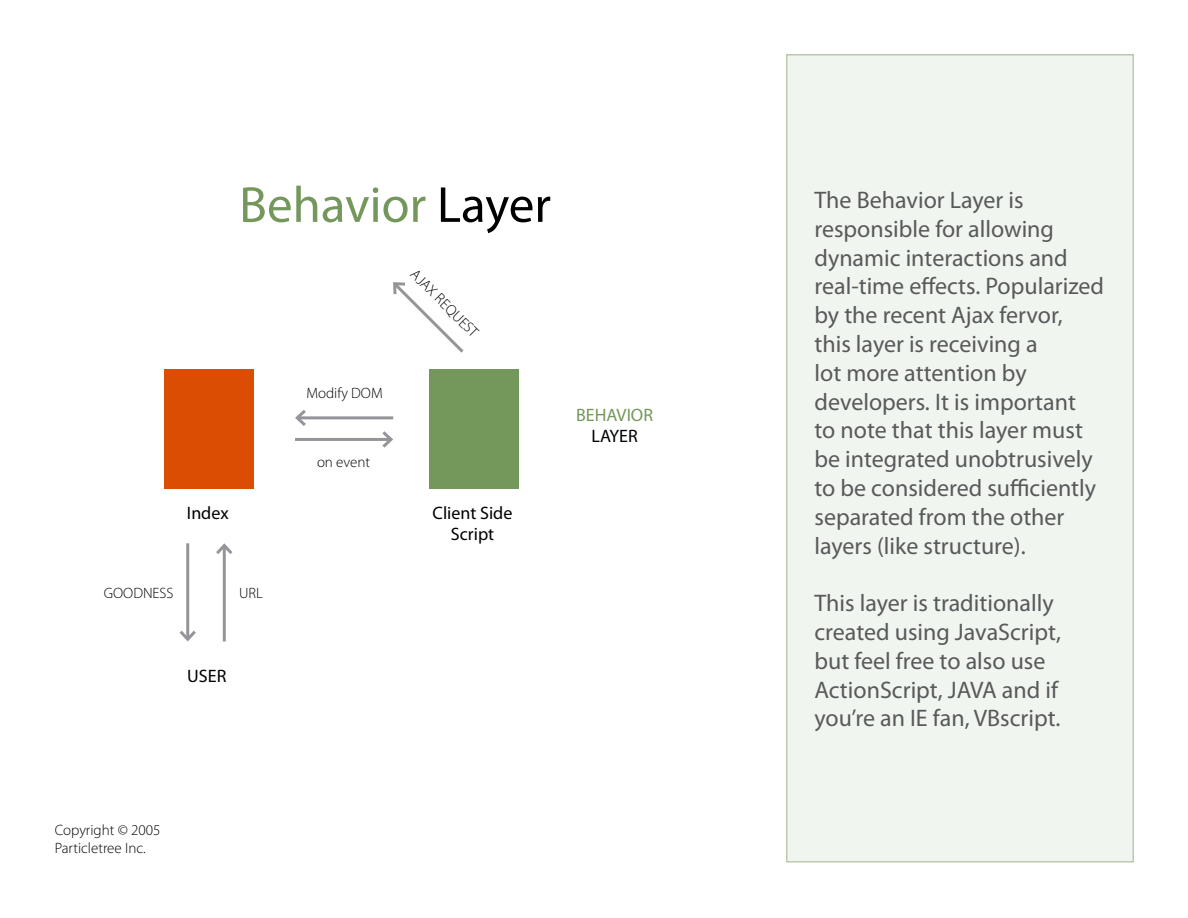
<style>
.page{position:relative;width:1188px;height:918px;background:#fff}
.page>*{position:absolute;margin:0;border:0;box-sizing:border-box;transform-origin:0 0}
.t1{font:51px "Myriad Pro";color:#74975b}
.t2{font:24px/28.8px "Myriad Pro";color:#58595b}
.t3{font:18px/21.6px "Myriad Pro";color:#000;text-align:center}
.t4{font:18px "Myriad Pro";color:#74975b}
.t5{font:300 15px/18px "Myriad Pro";color:#000}
.s1{color:#000}
</style>
<div class="page">
<div style="left:164px;top:369px;width:90px;height:120px;background:#db4d03"></div>
<div style="left:429px;top:369px;width:89px;height:120px;background:#74975b"></div>
<hr style="left:186px;top:543px;width:3px;height:96px;background:#939598">
<svg style="left:179px;top:627px;width:17px;height:15px"></svg>
<hr style="left:223px;top:546px;width:3px;height:95px;background:#939598">
<svg style="left:216px;top:543px;width:17px;height:14px"></svg>
<hr style="left:295px;top:438px;width:96px;height:3px;background:#939598">
<svg style="left:382px;top:431px;width:11px;height:17px"></svg>
<hr style="left:297px;top:416px;width:96px;height:3px;background:#939598">
<svg style="left:295px;top:410px;width:14px;height:16px"></svg>
<svg style="left:393px;top:282px;width:71px;height:71px"></svg>
<div style="left:787px;top:55px;width:346px;height:807px;background:#f1f5ef"></div>
<div style="left:786px;top:54px;width:348px;height:808px;border:2px solid #b9cbad"></div>
<h1 class="t1" style="left:239px;top:173px;width:313px">Behavior <span class="s1">Layer</span></h1>
<p class="t5" style="left:306px;top:384px;width:78px">Modify DOM</p>
<p class="t5" style="left:419px;top:265px;width:91px;rotate:45deg">AJAX REQUEST</p>
<p class="t3" style="left:187px;top:502px;width:43px">Index</p>
<p class="t5" style="left:104px;top:584px;width:71px">GOODNESS</p>
<p class="t5" style="left:239px;top:584px;width:25px">URL</p>
<p class="t5" style="left:317px;top:453px;width:55px">on event</p>
<p class="t3" style="left:433px;top:502px;width:81px">Client Side<br>Script</p>
<p class="t4" style="left:576px;top:404px;width:78px">BEHAVIOR</p>
<p class="t3" style="left:592px;top:425px;width:48px">LAYER</p>
<p class="t3" style="left:187px;top:664px;width:41px">USER</p>
<p class="t5" style="left:55px;top:821px;width:107px">Copyright © 2005<br>Particletree Inc.</p>
<p class="t2" style="left:814px;top:185px;width:291px">The Behavior Layer is responsible for allowing dynamic interactions and real-time effects. Popularized by the recent Ajax fervor, this layer is receiving a<br>lot more attention by developers. It is important<br>to note that this layer must be integrated unobtrusively to be considered sufficiently separated from the other layers (like structure).</p>
<p class="t2" style="left:814px;top:588px;width:248px">This layer is traditionally created using JavaScript, but feel free to also use<br>ActionScript, JAVA and if you’re an IE fan, VBscript.</p>
</div>
